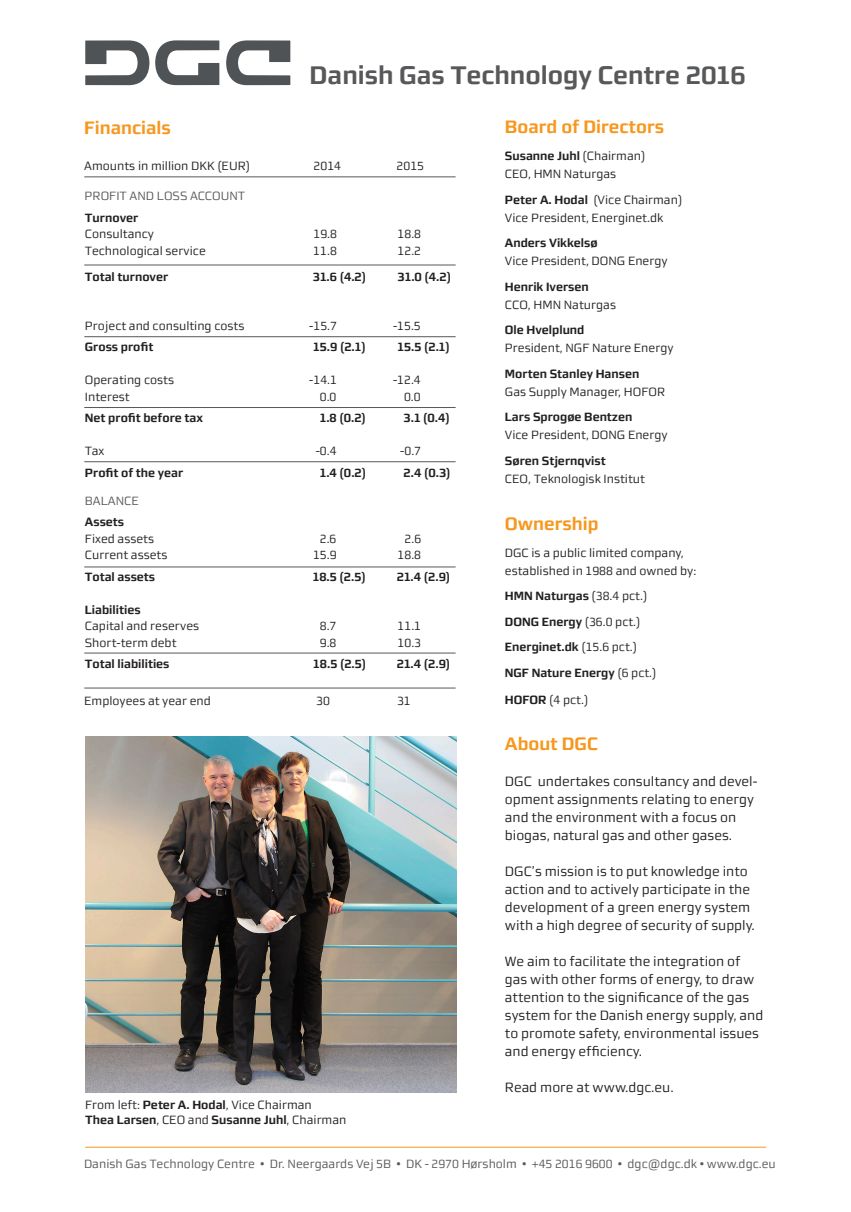
<style>
.page{position:relative;width:851px;height:1212px;background:#fff}
.page>*{position:absolute;margin:0;border:0;box-sizing:border-box;transform-origin:0 0}
.brød{font:700 25.5px "Morgan Sans";color:#57585a}
.brød-2{font:700 18px "Morgan Sans";color:#f7971d}
.brød-3{font:13.5px/18px "Morgan Sans";color:#231f20}
.brød-4{font:12px/16.5px "Morgan Sans";color:#231f20}
.brød-5{font:700 12px "Morgan Sans";color:#231f20}
.h3_sort{font:700 12px "Morgan Sans";color:#231f20}
.Adresse{font:12px "Morgan Sans";color:#57585a}
.h3_sort-2{font:12px "Morgan Sans";color:#57585a}
.h3_sort-3{font:12px "Morgan Sans";color:#231f20}
.brød-6{font:12px "Morgan Sans";color:#57585a}
.s1{font-weight:700}
.s2{font-weight:400}
</style>
<div class="page">
<hr style="left:85px;top:1147px;width:681px;height:1px;background:#f7971d">
<svg style="left:85px;top:40px;width:134px;height:45px"></svg>
<svg style="left:226px;top:40px;width:64px;height:45px"></svg>
<hr style="left:84px;top:177px;width:371px;height:1px;background:#57585a">
<hr style="left:84px;top:461px;width:371px;height:1px;background:#57585a">
<hr style="left:84px;top:567px;width:371px;height:1px;background:#57585a">
<hr style="left:84px;top:653px;width:371px;height:1px;background:#57585a">
<hr style="left:84px;top:265px;width:371px;height:1px;background:#57585a">
<hr style="left:84px;top:407px;width:371px;height:1px;background:#57585a">
<hr style="left:84px;top:336px;width:371px;height:1px;background:#57585a">
<hr style="left:84px;top:688px;width:371px;height:1px;background:#57585a">
<img style="left:85px;top:736px;width:371px;height:357px">
<p class="brød" style="left:309px;top:60px;width:438px">Danish Gas Technology Centre 2016</p>
<p class="brød-2" style="left:84px;top:117px;width:88px">Financials</p>
<p class="brød-2" style="left:505px;top:116px;width:161px">Board of Directors</p>
<p class="brød-4" style="left:505px;top:147px;width:142px;line-height:18px"><span class="s1">Susanne Juhl</span> (Chairman)<br>CEO, HMN Naturgas</p>
<p class="brød-4" style="left:505px;top:190px;width:179px;line-height:18px"><span class="s1">Peter A. Hodal</span> (Vice Chairman)<br>Vice President, Energinet.dk</p>
<p class="brød-4" style="left:505px;top:234px;width:164px;line-height:18px"><span class="s1">Anders Vikkelsø<br></span>Vice President, DONG Energy</p>
<p class="brød-4" style="left:505px;top:277px;width:113px;line-height:18px"><span class="s1">Henrik Iversen<br></span>CCO, HMN Naturgas</p>
<p class="brød-4" style="left:505px;top:321px;width:170px;line-height:18px"><span class="s1">Ole Hvelplund<br></span>President, NGF Nature Energy</p>
<p class="brød-5" style="left:505px;top:367px;width:136px">Morten Stanley Hansen</p>
<p class="brød-4" style="left:505px;top:379px;width:162px;line-height:25.5px">Gas Supply Manager, HOFOR<br><span class="s1">Lars Sprogøe Bentzen</span></p>
<p class="brød-4" style="left:505px;top:422px;width:164px;line-height:25.5px">Vice President, DONG Energy<br><span class="s1">Søren Stjernqvist</span></p>
<p class="brød-4" style="left:505px;top:470px;width:141px">CEO, Teknologisk Institut</p>
<p class="brød-2" style="left:505px;top:513px;width:95px">Ownership</p>
<p class="brød-4" style="left:505px;top:543px;width:193px;line-height:18px">DGC is a public limited company, established in 1988 and owned by:</p>
<p class="brød-5" style="left:505px;top:589px;width:144px">HMN Naturgas <span class="s2">(38.4 pct.)</span></p>
<p class="brød-5" style="left:505px;top:615px;width:137px">DONG Energy <span class="s2">(36.0 pct.)</span></p>
<p class="brød-5" style="left:505px;top:640px;width:134px">Energinet.dk <span class="s2">(15.6 pct.)</span></p>
<p class="brød-5" style="left:505px;top:666px;width:153px">NGF Nature Energy <span class="s2">(6 pct.)</span></p>
<p class="brød-4" style="left:505px;top:691px;width:85px"><span class="s1">HOFOR</span> (4 pct.)</p>
<p class="brød-4" style="left:84px;top:157px;width:167px">Amounts in million DKK (EUR)</p>
<p class="brød-4" style="left:313px;top:157px;width:29px">2014</p>
<p class="brød-4" style="left:396px;top:157px;width:29px">2015</p>
<p class="h3_sort-2" style="left:85px;top:189px;width:162px">PROFIT AND LOSS ACCOUNT</p>
<p class="brød-4" style="left:85px;top:209px;width:71px"><span class="s1">Turnover<br></span>Consultancy</p>
<p class="brød-4" style="left:85px;top:242px;width:122px">Technological service</p>
<p class="brød-4" style="left:313px;top:226px;width:25px">19.8</p>
<p class="brød-4" style="left:313px;top:242px;width:25px">11.8</p>
<p class="brød-4" style="left:397px;top:226px;width:25px">18.8</p>
<p class="brød-4" style="left:397px;top:242px;width:25px">12.2</p>
<p class="h3_sort" style="left:313px;top:269px;width:55px">31.6 (4.2)</p>
<p class="h3_sort-3" style="left:309px;top:319px;width:29px">-15.7</p>
<p class="h3_sort" style="left:397px;top:269px;width:55px">31.0 (4.2)</p>
<p class="h3_sort-3" style="left:393px;top:319px;width:29px">-15.5</p>
<p class="brød-5" style="left:85px;top:269px;width:85px">Total turnover</p>
<p class="brød-4" style="left:85px;top:317px;width:161px">Project and consulting costs</p>
<p class="h3_sort" style="left:313px;top:340px;width:54px">15.9 (2.1)</p>
<p class="brød-4" style="left:309px;top:372px;width:29px;text-align:right">-14.1<br>0.0</p>
<p class="h3_sort" style="left:397px;top:340px;width:54px">15.5 (2.1)</p>
<p class="brød-4" style="left:393px;top:372px;width:29px;text-align:right">-12.4<br>0.0</p>
<p class="brød-5" style="left:85px;top:340px;width:70px">Gross profit</p>
<p class="brød-4" style="left:85px;top:372px;width:91px">Operating costs<br>Interest</p>
<p class="h3_sort" style="left:320px;top:411px;width:48px">1.8 (0.2)</p>
<p class="brød-4" style="left:316px;top:443px;width:22px">-0.4</p>
<p class="h3_sort" style="left:403px;top:411px;width:48px">3.1 (0.4)</p>
<p class="brød-4" style="left:400px;top:443px;width:22px">-0.7</p>
<p class="brød-5" style="left:85px;top:411px;width:120px">Net profit before tax</p>
<p class="brød-4" style="left:85px;top:443px;width:21px">Tax</p>
<p class="h3_sort" style="left:320px;top:465px;width:48px">1.4 (0.2)</p>
<p class="h3_sort" style="left:403px;top:465px;width:48px">2.4 (0.3)</p>
<p class="brød-5" style="left:85px;top:465px;width:100px">Profit of the year</p>
<p class="brød-5" style="left:85px;top:515px;width:41px">Assets</p>
<p class="brød-4" style="left:85px;top:530px;width:84px">Fixed assets<br>Current assets</p>
<p class="brød-6" style="left:85px;top:493px;width:55px">BALANCE</p>
<p class="brød-4" style="left:320px;top:530px;width:18px">2.6</p>
<p class="brød-4" style="left:313px;top:547px;width:25px">15.9</p>
<p class="brød-4" style="left:404px;top:530px;width:18px">2.6</p>
<p class="brød-4" style="left:397px;top:547px;width:25px">18.8</p>
<p class="h3_sort" style="left:313px;top:569px;width:54px">18.5 (2.5)</p>
<p class="brød-4" style="left:320px;top:617px;width:18px">8.7</p>
<p class="brød-4" style="left:320px;top:634px;width:18px">9.8</p>
<p class="h3_sort" style="left:397px;top:569px;width:55px">21.4 (2.9)</p>
<p class="brød-4" style="left:397px;top:617px;width:25px">11.1</p>
<p class="brød-4" style="left:397px;top:634px;width:25px">10.3</p>
<p class="brød-5" style="left:85px;top:569px;width:72px">Total assets</p>
<p class="brød-4" style="left:85px;top:601px;width:116px"><span class="s1">Liabilities<br></span>Capital and reserves<br>Short-term debt</p>
<p class="brød-5" style="left:85px;top:657px;width:86px">Total liabilities</p>
<p class="h3_sort" style="left:313px;top:657px;width:54px">18.5 (2.5)</p>
<p class="h3_sort" style="left:397px;top:657px;width:55px">21.4 (2.9)</p>
<p class="brød-4" style="left:84px;top:693px;width:128px">Employees at year end</p>
<p class="brød-4" style="left:316px;top:693px;width:15px">30</p>
<p class="brød-4" style="left:397px;top:693px;width:15px">31</p>
<p class="brød-4" style="left:85px;top:1097px;width:263px;line-height:15px">From left: <span class="s1">Peter A. Hodal</span>, Vice Chairman<br><span class="s1">Thea Larsen</span>, CEO and <span class="s1">Susanne Juhl</span>, Chairman</p>
<p class="brød-2" style="left:505px;top:733px;width:94px">About DGC</p>
<p class="brød-3" style="left:505px;top:772px;width:254px">DGC undertakes consultancy and devel&shy;opment assignments relating to energy and the environment with a focus on biogas, natural gas and other gases.</p>
<p class="brød-3" style="left:505px;top:862px;width:251px">DGC’s mission is to put knowledge into action and to actively participate in the development of a green energy system with a high degree of security of supply.</p>
<p class="brød-3" style="left:505px;top:952px;width:260px">We aim to facilitate the integration of gas with other forms of energy, to draw attention to the significance of the gas system for the Danish energy supply, and to promote safety, environmental issues and energy efficiency.</p>
<p class="brød-3" style="left:505px;top:1078px;width:170px">Read more at www.dgc.eu.</p>
<p class="Adresse" style="left:84px;top:1157px;width:693px">Danish Gas Technology Centre • Dr. Neergaards Vej 5B • DK - 2970 Hørsholm • +45 2016 9600 • dgc@dgc.dk • www.dgc.eu</p>
</div>
